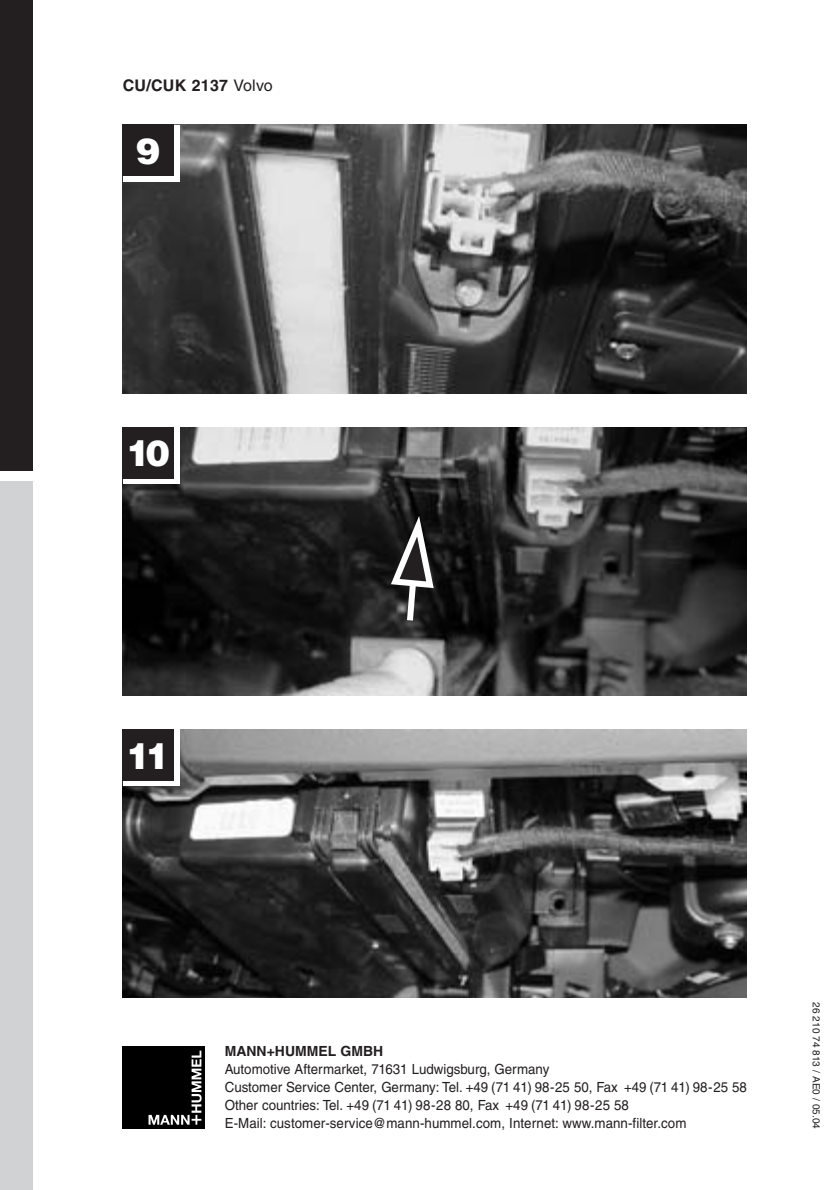
<style>
.page{position:relative;width:838px;height:1190px;background:#fff}
.page>*{position:absolute;margin:0;border:0;box-sizing:border-box;transform-origin:0 0}
.t1{font:900 36px "Helvetica";color:#fff}
.t2{font:700 16px "Helvetica";letter-spacing:.015em;color:#231f20}
.t3{font:14px/18px "Helvetica";color:#231f20;scale:.95 1}
.t4{font:700 14px "Helvetica";color:#231f20}
.t5{font:10px "Helvetica";color:#231f20}
.s1{font-weight:400}
</style>
<div class="page">
<div style="left:0;top:0;width:32px;height:471px;background:#231f20"></div>
<div style="left:0;top:482px;width:32px;height:708px;background:#d1d2d4"></div>
<div style="left:123px;top:1046px;width:82px;height:82px;background:#000"></div>
<svg style="left:149px;top:1051px;width:53px;height:74px"></svg>
<img style="left:123px;top:125px;width:623px;height:268px">
<div style="left:123px;top:125px;width:56px;height:56px;background:#fff"></div>
<div style="left:123px;top:125px;width:51px;height:51px;background:#231f20"></div>
<img style="left:123px;top:427px;width:623px;height:268px">
<div style="left:123px;top:427px;width:56px;height:57px;background:#fff"></div>
<div style="left:123px;top:427px;width:51px;height:51px;background:#231f20"></div>
<img style="left:123px;top:729px;width:623px;height:269px">
<div style="left:123px;top:729px;width:56px;height:57px;background:#fff"></div>
<div style="left:123px;top:729px;width:51px;height:51px;background:#231f20"></div>
<svg style="left:387px;top:506px;width:50px;height:121px"></svg>
<p class="t2" style="left:123px;top:80px;width:152px">CU/CUK 2137 <span class="s1">Volvo</span></p>
<h1 class="t1" style="left:136px;top:138px;width:26px">9</h1>
<h1 class="t1" style="left:127px;top:440px;width:45px">10</h1>
<h1 class="t1" style="left:127px;top:743px;width:45px">11</h1>
<p class="t4" style="left:225px;top:1046px;width:160px">MANN+HUMMEL GMBH</p>
<p class="t3" style="left:225px;top:1061px;width:551px">Automotive Aftermarket, 71631 Ludwigsburg, Germany<br>Customer Service Center, Germany: Tel. +49 (71 41) 98-25 50, Fax +49 (71 41) 98-25 58<br>Other countries: Tel. +49 (71 41) 98-28 80, Fax +49 (71 41) 98-25 58<br>E-Mail: customer-service@mann-hummel.com, Internet: www.mann-filter.com</p>
<p class="t5" style="left:820px;top:1002px;width:128px;rotate:90deg">26 210 74 813 / AE0 / 05.04</p>
</div>
